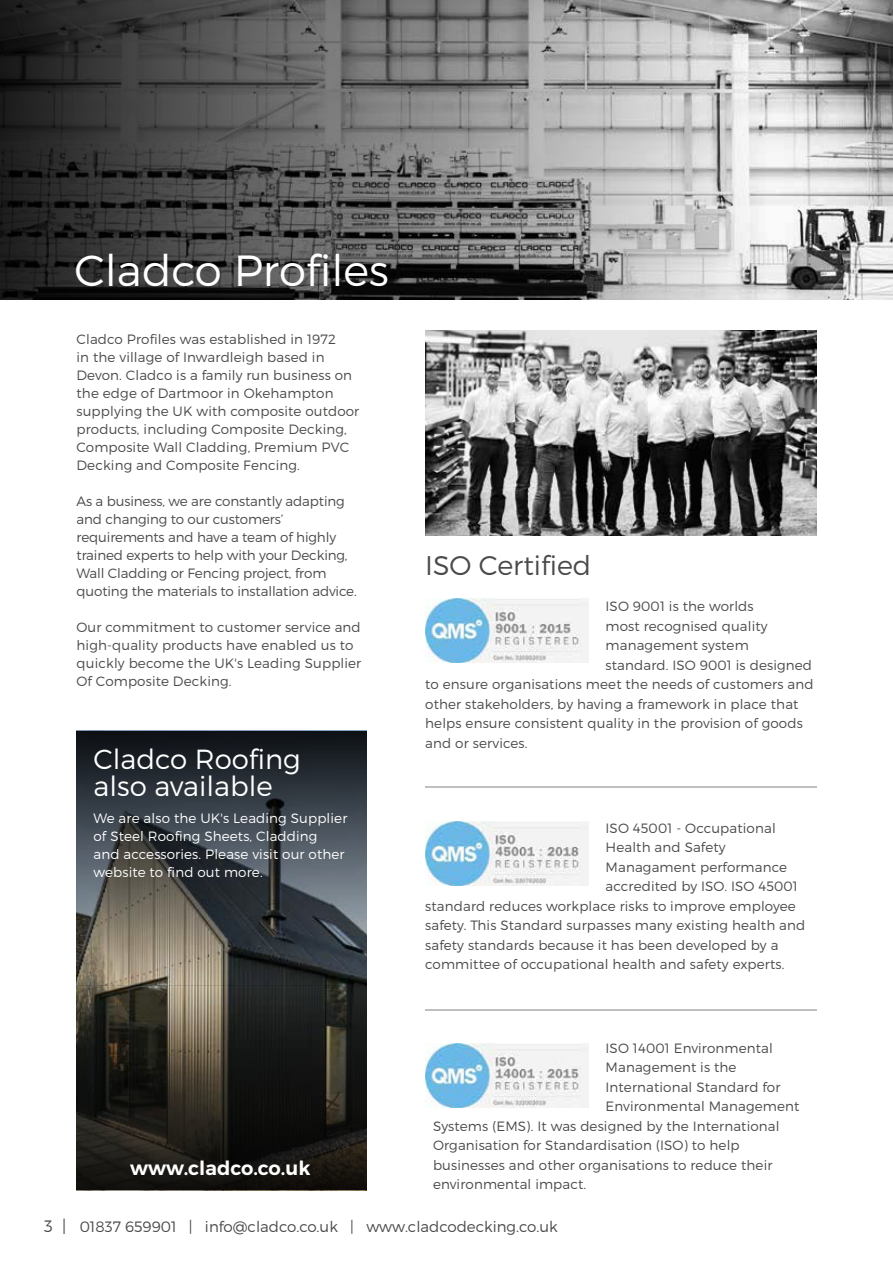
<style>
.page{position:relative;width:893px;height:1263px;background:#fff}
.page>*{position:absolute;margin:0;border:0;box-sizing:border-box;transform-origin:0 0}
.t1{font:300 43.5px "Montserrat";color:#fff}
.t2{font:300 27.6px/27px "Montserrat";color:#fff}
.t3{font:300 27px "Montserrat";color:#4a4a49}
.t4{font:600 19.5px "Montserrat";color:#fff}
.t5{font:300 15px "Montserrat";color:#4a4a49}
.t6{font:300 13.5px/18px "Montserrat";letter-spacing:.01em;color:#4a4a49}
.t7{font:300 13.5px/18px "Montserrat";letter-spacing:-.01em;color:#4a4a49}
.t8{font:300 13.5px/18px "Montserrat";letter-spacing:.01em;color:#fff}
.s1{font-size:16.5px}
</style>
<div class="page">
<img style="left:765px;top:0;width:128px;height:300px">
<hr style="left:425px;top:786px;width:391px;height:1px;background:#bfbfbf">
<hr style="left:425px;top:1010px;width:391px;height:1px;background:#bfbfbf">
<img style="left:425px;top:598px;width:164px;height:64px">
<img style="left:425px;top:822px;width:164px;height:64px">
<img style="left:425px;top:1043px;width:164px;height:64px">
<svg style="left:0;top:0;width:765px;height:300px;background:#6e6e6e"></svg>
<svg style="left:76px;top:731px;width:290px;height:254px;background:#424648"></svg>
<svg style="left:76px;top:985px;width:290px;height:205px;background:#26241e"></svg>
<img style="left:425px;top:331px;width:391px;height:205px">
<h1 class="t1" style="left:74px;top:244px;width:316px">Cladco Profiles</h1>
<p class="t6" style="left:77px;top:330px;width:284px">Cladco Profiles was established in 1972<br>in the village of Inwardleigh based in Devon. Cladco is a family run business on the edge of Dartmoor in Okehampton supplying the UK with composite outdoor products, including Composite Decking, Composite Wall Cladding, Premium PVC Decking and Composite Fencing.</p>
<p class="t7" style="left:77px;top:492px;width:282px">As a business, we are constantly adapting and changing to our customers’ requirements and have a team of highly trained experts to help with your Decking, Wall Cladding or Fencing project, from quoting the materials to installation advice.</p>
<p class="t6" style="left:77px;top:618px;width:286px">Our commitment to customer service and high-quality products have enabled us to quickly become the UK's Leading Supplier Of Composite Decking.</p>
<h2 class="t2" style="left:94px;top:745px;width:209px">Cladco Roofing also available</h2>
<p class="t8" style="left:94px;top:809px;width:255px">We are also the UK's Leading Supplier of Steel Roofing Sheets, Cladding<br>and accessories. Please visit our other website to find out more.</p>
<h3 class="t4" style="left:130px;top:1156px;width:182px">www.cladco.co.uk</h3>
<h3 class="t3" style="left:425px;top:548px;width:167px">ISO Certified</h3>
<p class="t6" style="left:606px;top:597px;width:150px">ISO 9001 is the worlds</p>
<p class="t6" style="left:606px;top:617px;width:164px">most recognised quality</p>
<p class="t6" style="left:606px;top:636px;width:145px">management system</p>
<p class="t6" style="left:606px;top:656px;width:208px">standard. ISO 9001 is designed</p>
<p class="t6" style="left:425px;top:675px;width:390px">to ensure organisations meet the needs of customers and</p>
<p class="t6" style="left:425px;top:695px;width:375px">other stakeholders, by having a framework in place that</p>
<p class="t6" style="left:425px;top:714px;width:379px">helps ensure consistent quality in the provision of goods</p>
<p class="t6" style="left:425px;top:734px;width:104px">and or services.</p>
<p class="t6" style="left:606px;top:819px;width:172px">ISO 45001 - Occupational</p>
<p class="t6" style="left:606px;top:838px;width:122px">Health and Safety</p>
<p class="t6" style="left:606px;top:858px;width:183px">Managament performance</p>
<p class="t6" style="left:606px;top:877px;width:194px">accredited by ISO. ISO 45001</p>
<p class="t6" style="left:425px;top:897px;width:372px">standard reduces workplace risks to improve employee</p>
<p class="t6" style="left:425px;top:916px;width:382px">safety. This Standard surpasses many existing health and</p>
<p class="t6" style="left:425px;top:936px;width:355px">safety standards because it has been developed by a</p>
<p class="t6" style="left:425px;top:955px;width:361px">committee of occupational health and safety experts.</p>
<p class="t6" style="left:606px;top:1038px;width:169px">ISO 14001 Environmental</p>
<p class="t6" style="left:606px;top:1058px;width:132px">Management is the</p>
<p class="t6" style="left:606px;top:1077px;width:176px">International Standard for</p>
<p class="t6" style="left:606px;top:1097px;width:195px">Environmental Management</p>
<p class="t6" style="left:433px;top:1116px;width:348px">Systems (EMS). It was designed by the International</p>
<p class="t6" style="left:433px;top:1136px;width:308px">Organisation for Standardisation (ISO) to help</p>
<p class="t6" style="left:433px;top:1155px;width:341px">businesses and other organisations to reduce their</p>
<p class="t6" style="left:433px;top:1175px;width:155px">environmental impact.</p>
<p class="t5" style="left:44px;top:1218px;width:515px"><span class="s1">3 |</span> 01837 659901 | info@cladco.co.uk | www.cladcodecking.co.uk</p>
</div>
